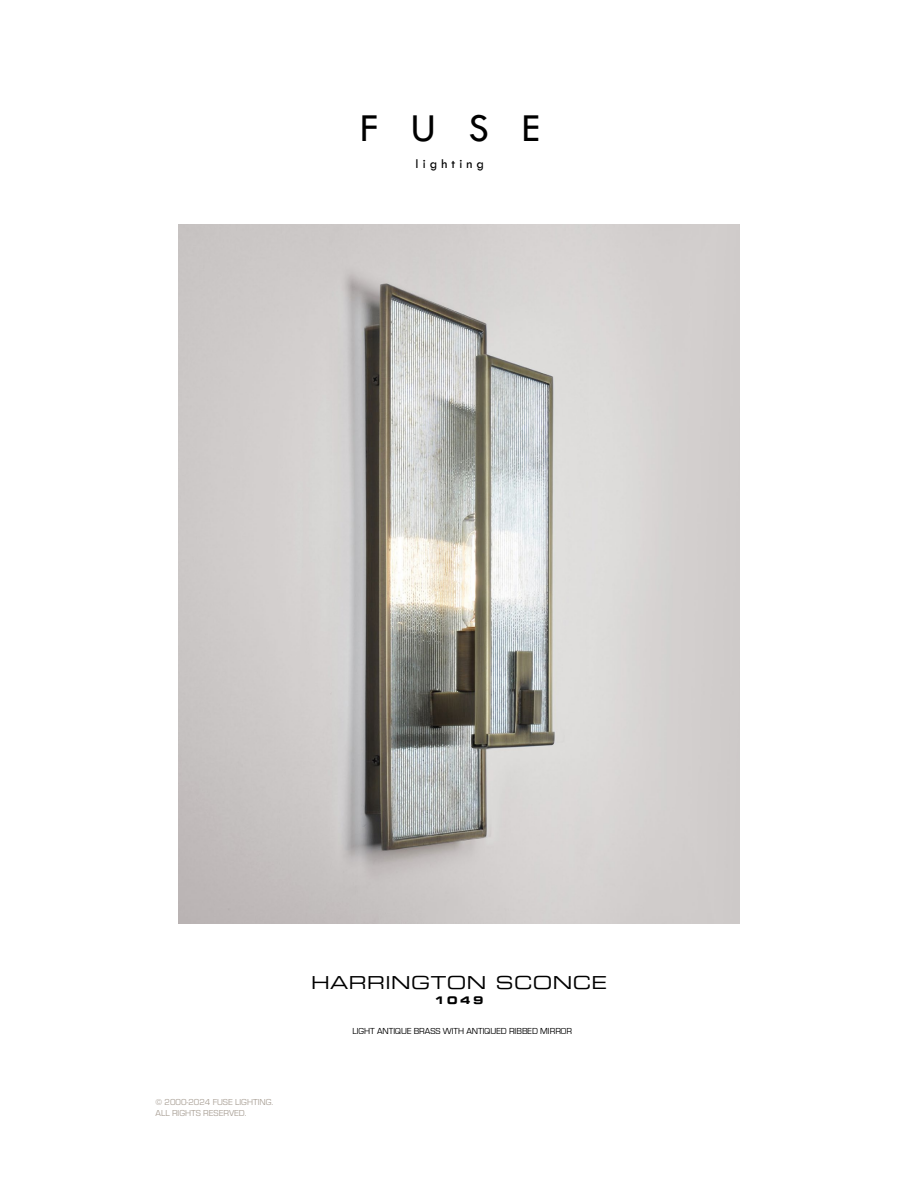
<style>
.page{position:relative;width:918px;height:1188px;background:#fff}
.page>*{position:absolute;margin:0;border:0;box-sizing:border-box;transform-origin:0 0}
.t1{font:41.1px "Tw Cen";color:#000}
.t2{font:18px "Eurostile LT Extended Two";letter-spacing:.025em;color:#000}
.t3{font:13.65px "Tw Cen";letter-spacing:.3em;color:#000}
.t4{font:10.5px "Eurostile LT Bold Extended Two";color:#000}
.t5{font:9px/10.8px "Eurostile";color:#aca399}
.t6{font:9px "Eurostile";color:#000}
</style>
<div class="page">
<img style="left:179px;top:224px;width:560px;height:699px">
<h1 class="t1" style="left:360px;top:103px;width:181px">FUSE</h1>
<h3 class="t3" style="left:416px;top:155px;width:70px">lighting</h3>
<p class="t5" style="left:156px;top:1096px;width:119px">© 2000-2024 FUSE LIGHTING.<br>ALL RIGHTS RESERVED.</p>
<h2 class="t2" style="left:311px;top:970px;width:297px">HARRINGTON SCONCE</h2>
<p class="t4" style="left:434px;top:992px;width:51px">1049</p>
<p class="t6" style="left:352px;top:1027px;width:221px">LIGHT ANTIQUE BRASS WITH ANTIQUED RIBBED MIRROR</p>
</div>
